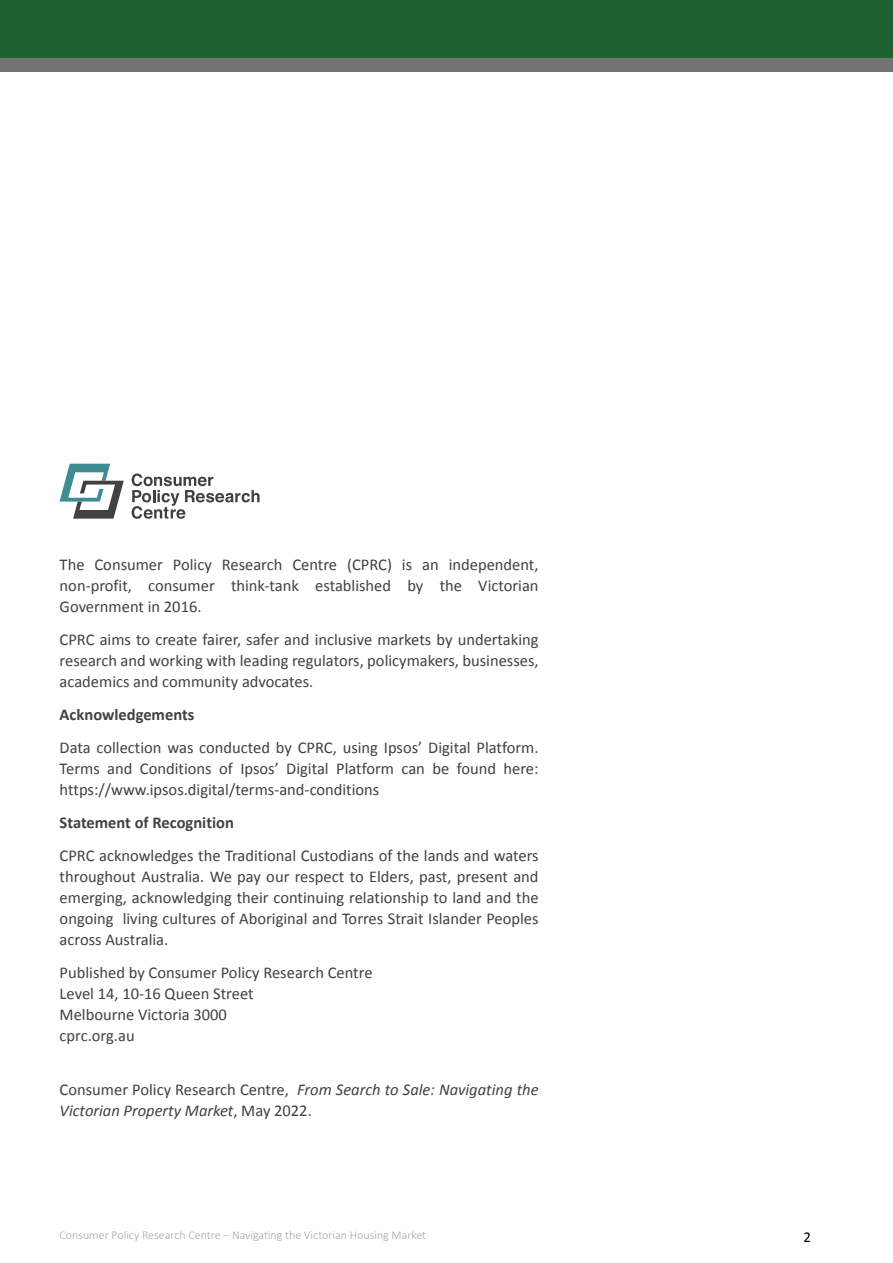
<style>
.page{position:relative;width:893px;height:1263px;background:#fff}
.page>*{position:absolute;margin:0;border:0;box-sizing:border-box;transform-origin:0 0}
.t1{font:16.5px/21px "Calibri";color:#414042;text-align:justify}
.t2{font:italic 16.5px/21px "Calibri";color:#414042}
.t3{font:700 16.5px "Calibri";color:#414042}
.t4{font:15px "Calibri";color:#000}
.t5{font:300 12px "Calibri";color:#a4a6a9}
.s1{font-style:normal}
</style>
<div class="page">
<div style="left:0;top:0;width:893px;height:61px;background:#1d6131"></div>
<div style="left:0;top:59px;width:893px;height:13px;background:#707274"></div>
<svg style="left:60px;top:464px;width:64px;height:55px"></svg>
<svg style="left:132px;top:473px;width:128px;height:46px"></svg>
<p class="t1" style="left:60px;top:553px;width:480px">The Consumer Policy Research Centre (CPRC) is an independent, non-profit, consumer think-tank established by the Victorian Government in 2016.</p>
<p class="t1" style="left:60px;top:629px;width:480px">CPRC aims to create fairer, safer and inclusive markets by undertaking research and working with leading regulators, policymakers, businesses, academics and community advocates.</p>
<p class="t3" style="left:60px;top:705px;width:136px">Acknowledgements</p>
<p class="t1" style="left:60px;top:737px;width:480px">Data collection was conducted by CPRC, using Ipsos’ Digital Platform.<br>Terms and Conditions of Ipsos’ Digital Platform can be found here: https://www.ipsos.digital/terms-and-conditions</p>
<p class="t3" style="left:60px;top:813px;width:176px">Statement of Recognition</p>
<p class="t1" style="left:60px;top:845px;width:480px">CPRC acknowledges the Traditional Custodians of the lands and waters throughout Australia. We pay our respect to Elders, past, present and emerging, acknowledging their continuing relationship to land and the ongoing living cultures of Aboriginal and Torres Strait Islander Peoples across Australia.</p>
<p class="t1" style="left:60px;top:962px;width:314px;text-align:left">Published by Consumer Policy Research Centre<br>Level 14, 10-16 Queen Street<br>Melbourne Victoria 3000<br>cprc.org.au</p>
<p class="t2" style="left:60px;top:1079px;width:480px"><span class="s1">Consumer Policy Research Centre,</span> From Search to Sale: Navigating the<br>Victorian Property Market<span class="s1">, May 2022.</span></p>
<p class="t5" style="left:60px;top:1227px;width:368px">Consumer Policy Research Centre – Navigating the Victorian Housing Market</p>
<p class="t4" style="left:804px;top:1228px;width:9px">2</p>
</div>
